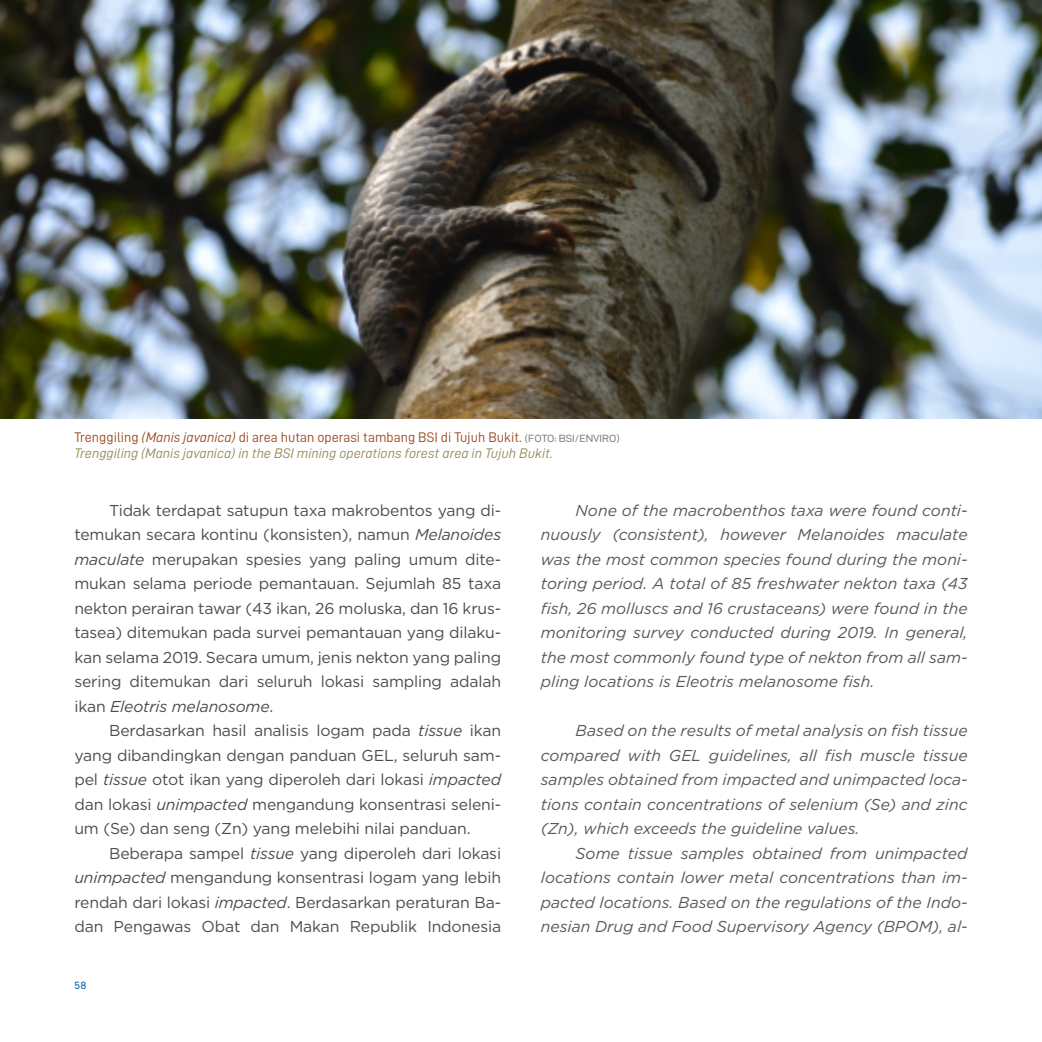
<style>
.page{position:relative;width:1042px;height:1042px;background:#fff}
.page>*{position:absolute;margin:0;border:0;box-sizing:border-box;transform-origin:0 0}
.t1{font:15.75px/24.5px "Gotham";letter-spacing:-.01em;color:#4b4c4d;text-align:justify}
.t2{font:italic 15.75px/24.5px "Gotham";color:#57585a;text-align:justify}
.t3{font:14px "D DIN";color:#9c4a22}
.t4{font:14px "D DIN Italic";color:#958b57}
.t5{font:10.5px "D DIN Exp";color:#01669f}
.s1{font-family:"D DIN Italic"}
.s2{font-family:"D DIN Exp";font-size:10.5px;color:#818080}
.s3{font-style:italic}
</style>
<div class="page">
<img style="left:0;top:0;width:1042px;height:418px">
<p class="t3" style="left:74px;top:431px;width:547px">Trenggiling <span class="s1">(Manis javanica)</span> di area hutan operasi tambang BSI di Tujuh Bukit. <span class="s2">(FOTO: BSI/ENVIRO)</span></p>
<p class="t4" style="left:74px;top:446px;width:480px">Trenggiling (Manis javanica) in the BSI mining operations forest area in Tujuh Bukit.</p>
<p class="t1" style="left:74px;top:499px;width:428px;text-indent:35px">Tidak terdapat satupun taxa makrobentos yang di&shy;temukan secara kontinu (konsisten), namun <span class="s3">Melanoides maculate</span> merupakan spesies yang paling umum dite&shy;mukan selama periode pemantauan. Sejumlah 85 taxa nekton perairan tawar (43 ikan, 26 moluska, dan 16 krus&shy;tasea) ditemukan pada survei pemantauan yang dilaku&shy;kan selama 2019. Secara umum, jenis nekton yang paling sering ditemukan dari seluruh lokasi sampling adalah ikan <span class="s3">Eleotris melanosome</span>.</p>
<p class="t1" style="left:74px;top:719px;width:428px;text-indent:35px">Berdasarkan hasil analisis logam pada <span class="s3">tissue</span> ikan yang dibandingkan dengan panduan GEL, seluruh sam&shy;pel <span class="s3">tissue</span> otot ikan yang diperoleh dari lokasi <span class="s3">impacted </span>dan lokasi <span class="s3">unimpacted</span> mengandung konsentrasi seleni&shy;um (Se) dan seng (Zn) yang melebihi nilai panduan.</p>
<p class="t1" style="left:74px;top:842px;width:428px;text-indent:35px">Beberapa sampel <span class="s3">tissue</span> yang diperoleh dari lokasi <span class="s3">unimpacted</span> mengandung konsentrasi logam yang lebih rendah dari lokasi <span class="s3">impacted</span>. Berdasarkan peraturan Ba&shy;dan Pengawas Obat dan Makan Republik Indonesia</p>
<p class="t5" style="left:74px;top:980px;width:14px">58</p>
<p class="t2" style="left:541px;top:499px;width:428px;text-indent:35px">None of the macrobenthos taxa were found conti&shy;nuously (consistent), however Melanoides maculate was the most common species found during the moni&shy;toring period. A total of 85 freshwater nekton taxa (43 fish, 26 molluscs and 16 crustaceans) were found in the monitoring survey conducted during 2019. In general, the most commonly found type of nekton from all sam&shy;pling locations is Eleotris melanosome fish.</p>
<p class="t2" style="left:541px;top:719px;width:428px;text-indent:35px">Based on the results of metal analysis on fish tissue compared with GEL guidelines, all fish muscle tissue samples obtained from impacted and unimpacted loca&shy;tions contain concentrations of selenium (Se) and zinc (Zn), which exceeds the guideline values.</p>
<p class="t2" style="left:541px;top:842px;width:428px;text-indent:35px">Some tissue samples obtained from unimpacted locations contain lower metal concentrations than im&shy;pacted locations. Based on the regulations of the Indo&shy;nesian Drug and Food Supervisory Agency (BPOM), al-</p>
</div>
